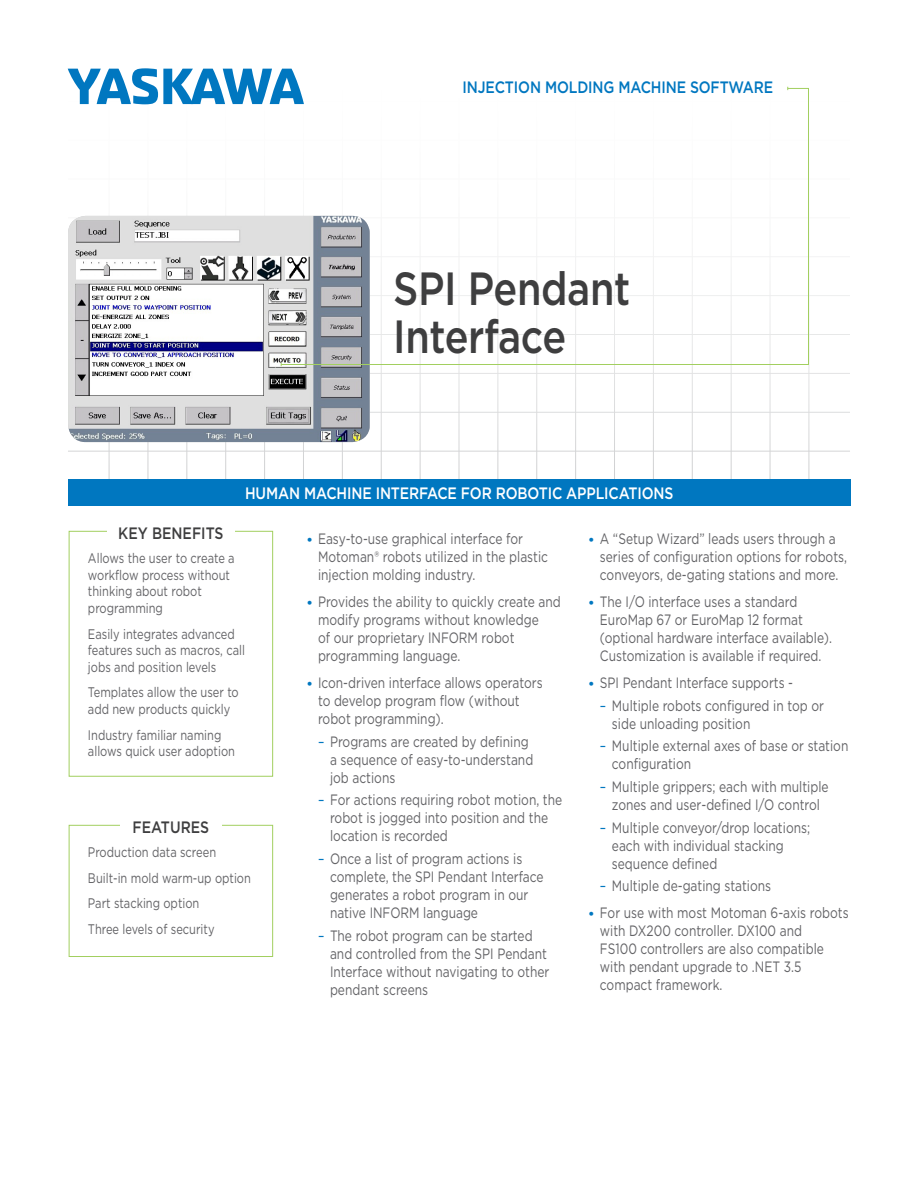
<style>
.page{position:relative;width:918px;height:1188px;background:#fff}
.page>*{position:absolute;margin:0;border:0;box-sizing:border-box;transform-origin:0 0}
.t1{font:500 46.5px/48px "Gotham";letter-spacing:-.01em;color:#3e3e3f;scale:.85 1}
.t2{font:500 16.5px "Gotham";letter-spacing:-.01em;color:#fff;scale:.85 1}
.t3{font:500 16.5px "Gotham";letter-spacing:-.01em;color:#0077c0;scale:.85 1}
.t4{font:500 16.5px "Gotham";color:#3e3e3f;scale:.85 1}
.t5{font:15px/18px "Gotham";color:#636366;scale:.8 1}
.t6{font:13.8px/16.6px "Gotham";color:#636366;scale:.8 1}
.s1{color:#0077c0}
</style>
<div class="page">
<hr style="left:109px;top:54px;width:1px;height:498px;background:#939598">
<hr style="left:148px;top:54px;width:1px;height:498px;background:#939598">
<hr style="left:187px;top:54px;width:1px;height:498px;background:#939598">
<hr style="left:225px;top:54px;width:1px;height:498px;background:#939598">
<hr style="left:264px;top:54px;width:1px;height:498px;background:#939598">
<hr style="left:303px;top:54px;width:1px;height:498px;background:#939598">
<hr style="left:342px;top:54px;width:1px;height:498px;background:#939598">
<hr style="left:381px;top:54px;width:1px;height:498px;background:#939598">
<hr style="left:420px;top:54px;width:1px;height:498px;background:#939598">
<hr style="left:459px;top:54px;width:1px;height:498px;background:#939598">
<hr style="left:498px;top:54px;width:1px;height:498px;background:#939598">
<hr style="left:537px;top:54px;width:1px;height:498px;background:#939598">
<hr style="left:575px;top:54px;width:1px;height:498px;background:#939598">
<hr style="left:614px;top:54px;width:1px;height:498px;background:#939598">
<hr style="left:653px;top:54px;width:1px;height:498px;background:#939598">
<hr style="left:692px;top:54px;width:1px;height:498px;background:#939598">
<hr style="left:731px;top:54px;width:1px;height:498px;background:#939598">
<hr style="left:770px;top:54px;width:1px;height:498px;background:#939598">
<hr style="left:809px;top:54px;width:1px;height:498px;background:#939598">
<hr style="left:68px;top:451px;width:782px;height:1px;background:#939598">
<hr style="left:68px;top:412px;width:782px;height:1px;background:#939598">
<hr style="left:68px;top:373px;width:782px;height:1px;background:#939598">
<hr style="left:68px;top:334px;width:782px;height:1px;background:#939598">
<hr style="left:68px;top:295px;width:782px;height:1px;background:#939598">
<hr style="left:68px;top:256px;width:782px;height:1px;background:#939598">
<hr style="left:68px;top:218px;width:782px;height:1px;background:#939598">
<hr style="left:68px;top:179px;width:782px;height:1px;background:#939598">
<hr style="left:68px;top:140px;width:782px;height:1px;background:#939598">
<hr style="left:68px;top:101px;width:782px;height:1px;background:#939598">
<hr style="left:68px;top:62px;width:782px;height:1px;background:#939598">
<div style="left:68px;top:480px;width:782px;height:170px;background:#fff"></div>
<svg style="left:68px;top:68px;width:236px;height:36px"></svg>
<div style="left:68px;top:479px;width:782px;height:27px;background:#0077c0"></div>
<div style="left:69px;top:531px;width:204px;height:246px;border:1px solid #a2cf5f"></div>
<div style="left:107px;top:517px;width:127px;height:30px;background:#fff"></div>
<img style="left:68px;top:216px;width:302px;height:226px">
<svg style="left:280px;top:88px;width:529px;height:277px"></svg>
<div style="left:69px;top:825px;width:204px;height:132px;border:1px solid #a2cf5f"></div>
<div style="left:120px;top:811px;width:102px;height:30px;background:#fff"></div>
<p class="t3" style="left:463px;top:76px;width:367px">INJECTION MOLDING MACHINE SOFTWARE</p>
<h1 class="t1" style="left:393px;top:264px;width:281px">SPI Pendant<br>Interface</h1>
<p class="t2" style="left:245px;top:482px;width:505px">HUMAN MACHINE INTERFACE FOR ROBOTIC APPLICATIONS</p>
<p class="t4" style="left:118px;top:522px;width:125px">KEY BENEFITS</p>
<p class="t6" style="left:88px;top:550px;width:185px">Allows the user to create a workflow process without thinking about robot programming</p>
<p class="t6" style="left:88px;top:625px;width:198px">Easily integrates advanced features such as macros, call jobs and position levels</p>
<p class="t6" style="left:88px;top:684px;width:190px">Templates allow the user to add new products quickly</p>
<p class="t6" style="left:88px;top:726px;width:185px">Industry familiar naming allows quick user adoption</p>
<p class="t4" style="left:133px;top:816px;width:92px">FEATURES</p>
<p class="t6" style="left:88px;top:839px;width:205px;line-height:25.5px">Production data screen<br>Built-in mold warm-up option<br>Part stacking option<br>Three levels of security</p>
<p class="t5" style="left:318px;top:530px;width:289px;text-indent:-12px"><span class="s1">•</span> Easy-to-use graphical interface for<br>Motoman® robots utilized in the plastic injection molding industry.</p>
<p class="t5" style="left:318px;top:593px;width:305px;text-indent:-12px"><span class="s1">•</span> Provides the ability to quickly create and modify programs without knowledge<br>of our proprietary INFORM robot programming language.</p>
<p class="t5" style="left:318px;top:674px;width:282px;text-indent:-12px"><span class="s1">•</span> Icon-driven interface allows operators to develop program flow (without robot programming).</p>
<p class="t5" style="left:330px;top:732px;width:256px;text-indent:-12px"><span class="s1">–</span> Programs are created by defining a sequence of easy-to-understand job actions</p>
<p class="t5" style="left:330px;top:791px;width:292px;text-indent:-12px"><span class="s1">–</span> For actions requiring robot motion, the robot is jogged into position and the location is recorded</p>
<p class="t5" style="left:330px;top:849px;width:269px;text-indent:-12px"><span class="s1">–</span> Once a list of program actions is complete, the SPI Pendant Interface generates a robot program in our native INFORM language</p>
<p class="t5" style="left:330px;top:926px;width:276px;text-indent:-12px"><span class="s1">–</span> The robot program can be started and controlled from the SPI Pendant<br>Interface without navigating to other pendant screens</p>
<p class="t5" style="left:600px;top:530px;width:311px;text-indent:-12px"><span class="s1">•</span> A “Setup Wizard” leads users through a series of configuration options for robots, conveyors, de-gating stations and more.</p>
<p class="t5" style="left:600px;top:593px;width:292px;text-indent:-12px"><span class="s1">•</span> The I/O interface uses a standard EuroMap 67 or EuroMap 12 format (optional hardware interface available).<br>Customization is available if required.</p>
<p class="t5" style="left:588px;top:674px;width:258px"><span class="s1">•</span> SPI Pendant Interface supports -</p>
<p class="t5" style="left:612px;top:696px;width:267px;text-indent:-12px"><span class="s1">–</span> Multiple robots configured in top or side unloading position</p>
<p class="t5" style="left:612px;top:737px;width:297px;text-indent:-12px"><span class="s1">–</span> Multiple external axes of base or station configuration</p>
<p class="t5" style="left:600px;top:777px;width:287px;text-align:center"><span class="s1">–</span> Multiple grippers; each with multiple zones and user-defined I/O control</p>
<p class="t5" style="left:612px;top:818px;width:249px;text-indent:-12px"><span class="s1">–</span> Multiple conveyor/drop locations; each with individual stacking sequence defined</p>
<p class="t5" style="left:600px;top:877px;width:216px"><span class="s1">–</span> Multiple de-gating stations</p>
<p class="t5" style="left:600px;top:904px;width:313px;text-indent:-12px"><span class="s1">•</span> For use with most Motoman 6-axis robots with DX200 controller. DX100 and<br>FS100 controllers are also compatible with pendant upgrade to .NET 3.5 compact framework.</p>
</div>
